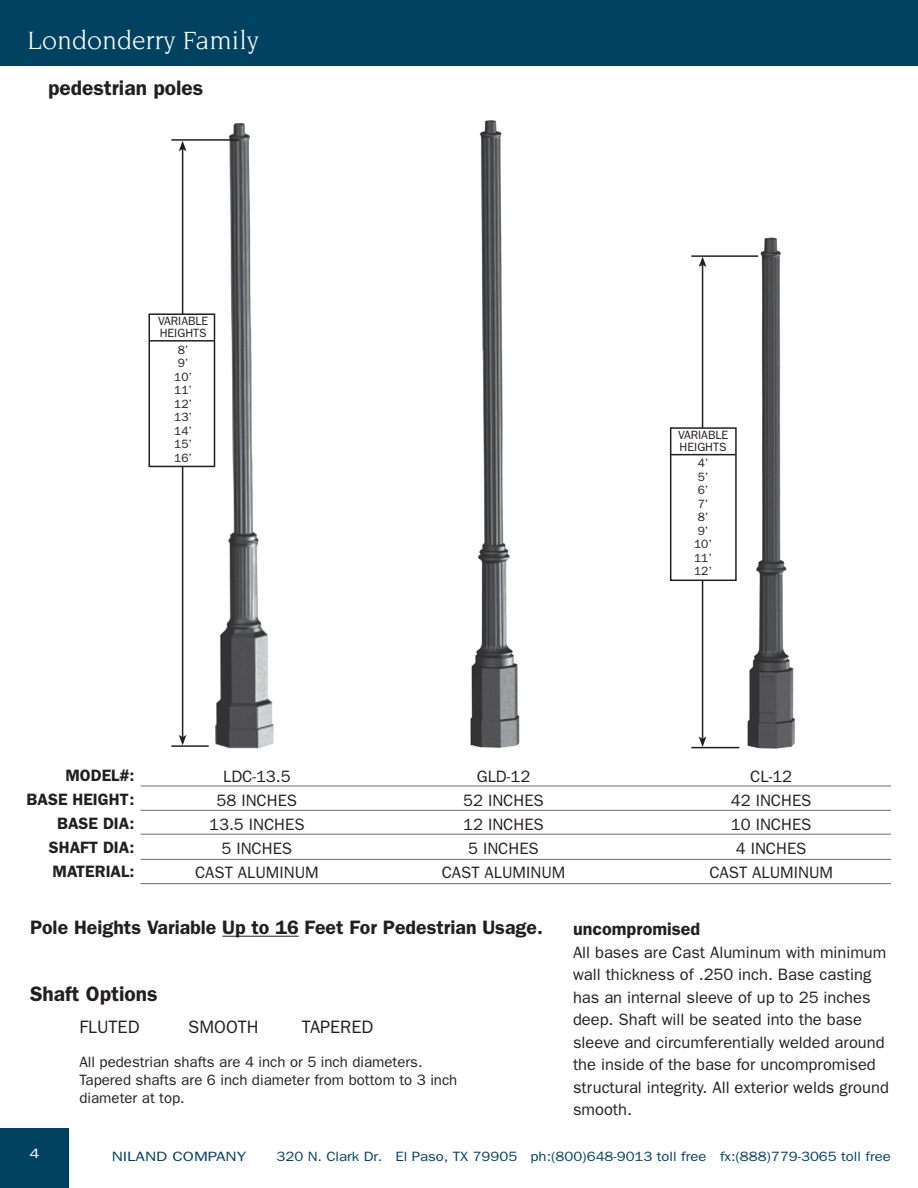
<style>
.page{position:relative;width:918px;height:1188px;background:#fff}
.page>*{position:absolute;margin:0;border:0;box-sizing:border-box;transform-origin:0 0}
.t1{font:27px "Novarese";color:#fff}
.t2{font:600 21px "Franklin Gothic";color:#231f20}
.t3{font:600 19.5px "Franklin Gothic";color:#231f20}
.t4{font:18px "Franklin Gothic";color:#231f20}
.t5{font:600 18px "Franklin Gothic";color:#231f20}
.t6{font:16.5px/24px "Franklin Gothic";color:#231f20;text-align:center}
.t7{font:600 16.5px/24px "Franklin Gothic";color:#231f20;text-align:right}
.t8{font:15px/18px "Franklin Gothic";color:#231f20}
.t9{font:13.5px "Franklin Gothic";color:#004260;scale:1.1 1}
.t10{font:13.5px "Franklin Gothic";color:#004260;scale:1.25 1}
.t11{font:13.5px "Franklin Gothic";color:#fff;scale:1.25 1}
.t12{font:12px/13.5px "Franklin Gothic";color:#231f20}
</style>
<div class="page">
<div style="left:0;top:0;width:918px;height:66px;background:#004260"></div>
<img style="left:213px;top:123px;width:61px;height:625px">
<div style="left:0;top:1129px;width:69px;height:59px;background:#004260"></div>
<hr style="left:222px;top:936px;width:77px;height:1px;background:#231f20">
<hr style="left:141px;top:786px;width:750px;height:1px;background:#6c6d70">
<hr style="left:141px;top:810px;width:750px;height:1px;background:#6c6d70">
<hr style="left:141px;top:834px;width:750px;height:1px;background:#6c6d70">
<hr style="left:141px;top:859px;width:750px;height:1px;background:#6c6d70">
<hr style="left:171px;top:139px;width:67px;height:2px;background:#231f20">
<hr style="left:182px;top:149px;width:1px;height:588px;background:#231f20">
<svg style="left:179px;top:141px;width:7px;height:10px"></svg>
<svg style="left:179px;top:735px;width:7px;height:10px"></svg>
<hr style="left:171px;top:745px;width:38px;height:2px;background:#231f20">
<div style="left:149px;top:314px;width:65px;height:152px;background:#fff"></div>
<div style="left:148px;top:313px;width:67px;height:154px;border:2px solid #231f20"></div>
<hr style="left:149px;top:340px;width:65px;height:2px;background:#231f20">
<hr style="left:141px;top:883px;width:750px;height:1px;background:#6c6d70">
<img style="left:470px;top:120px;width:50px;height:628px">
<img style="left:747px;top:237px;width:49px;height:512px">
<hr style="left:691px;top:255px;width:67px;height:2px;background:#231f20">
<hr style="left:702px;top:265px;width:1px;height:474px;background:#231f20">
<svg style="left:699px;top:256px;width:7px;height:11px"></svg>
<svg style="left:699px;top:737px;width:7px;height:10px"></svg>
<hr style="left:691px;top:747px;width:48px;height:1px;background:#231f20">
<div style="left:671px;top:428px;width:65px;height:152px;background:#fff"></div>
<div style="left:670px;top:427px;width:67px;height:154px;border:2px solid #231f20"></div>
<hr style="left:671px;top:454px;width:65px;height:1px;background:#231f20">
<h1 class="t1" style="left:27px;top:26px;width:233px">Londonderry Family</h1>
<p class="t2" style="left:48px;top:76px;width:157px">pedestrian poles</p>
<p class="t12" style="left:158px;top:315px;width:52px;line-height:12px">VARIABLE<br>HEIGHTS</p>
<p class="t12" style="left:174px;top:343px;width:19px">8’<br>9’<br>10’<br>11’<br>12’<br>13’<br>14’<br>15’<br>16’</p>
<p class="t7" style="left:27px;top:763px;width:109px">MODEL#:<br>BASE HEIGHT:<br>BASE DIA:<br>SHAFT DIA:<br>MATERIAL:</p>
<p class="t6" style="left:195px;top:765px;width:125px">LDC-13.5<br>58 INCHES<br>13.5 INCHES<br>5 INCHES<br>CAST ALUMINUM</p>
<p class="t12" style="left:678px;top:429px;width:52px;line-height:12px">VARIABLE<br>HEIGHTS</p>
<p class="t12" style="left:694px;top:457px;width:19px">4’<br>5’<br>6’<br>7’<br>8’<br>9’<br>10’<br>11’<br>12’</p>
<p class="t6" style="left:442px;top:765px;width:125px">GLD-12<br>52 INCHES<br>12 INCHES<br>5 INCHES<br>CAST ALUMINUM</p>
<p class="t6" style="left:709px;top:765px;width:125px">CL-12<br>42 INCHES<br>10 INCHES<br>4 INCHES<br>CAST ALUMINUM</p>
<p class="t3" style="left:30px;top:916px;width:514px">Pole Heights Variable Up to 16 Feet For Pedestrian Usage.</p>
<p class="t2" style="left:30px;top:981px;width:129px">Shaft Options</p>
<p class="t4" style="left:80px;top:1017px;width:62px">FLUTED</p>
<p class="t4" style="left:188px;top:1017px;width:72px">SMOOTH</p>
<p class="t4" style="left:302px;top:1017px;width:73px">TAPERED</p>
<p class="t8" style="left:80px;top:1053px;width:379px">All pedestrian shafts are 4 inch or 5 inch diameters.<br>Tapered shafts are 6 inch diameter from bottom to 3 inch diameter at top.</p>
<p class="t5" style="left:573px;top:919px;width:129px">uncompromised</p>
<p class="t6" style="left:573px;top:941px;width:317px;line-height:22.5px;text-align:left">All bases are Cast Aluminum with minimum wall thickness of .250 inch. Base casting has an internal sleeve of up to 25 inches deep. Shaft will be seated into the base sleeve and circumferentially welded around the inside of the base for uncompromised structural integrity. All exterior welds ground smooth.</p>
<p class="t11" style="left:29px;top:1145px;width:10px">4</p>
<p class="t10" style="left:112px;top:1149px;width:109px">NILAND COMPANY</p>
<p class="t9" style="left:277px;top:1149px;width:560px">320 N. Clark Dr. El Paso, TX 79905 ph:(800)648-9013 toll free fx:(888)779-3065 toll free</p>
</div>
